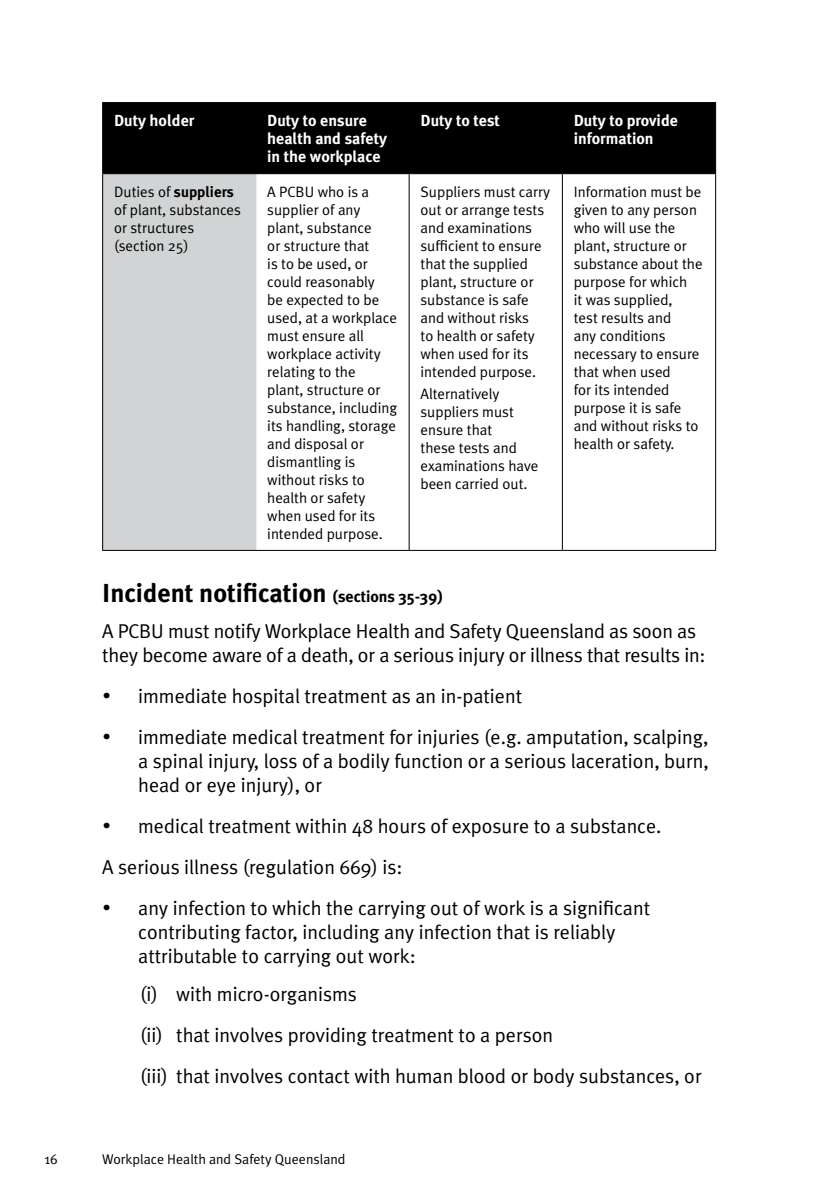
<style>
.page{position:relative;width:840px;height:1191px;background:#fff}
.page>*{position:absolute;margin:0;border:0;box-sizing:border-box;transform-origin:0 0}
.t1{font:700 26px "Meta Plus";color:#000}
.t2{font:20px/24px "Meta Plus Normal";color:#000}
.t3{font:700 16px/18px "Meta Plus";color:#fff}
.t4{font:15px/18px "Meta Plus Normal";color:#000}
.t5{font:700 15px "Meta Plus";color:#000}
.t6{font:14px "Meta Plus Normal";color:#000}
.s1{font-family:"Meta Plus Normal";font-weight:400}
.s2{font-size:16px}
</style>
<div class="page">
<div style="left:103px;top:103px;width:611px;height:70px;background:#000"></div>
<div style="left:103px;top:174px;width:153px;height:376px;background:#d1d3d4"></div>
<hr style="left:255px;top:103px;width:1px;height:70px;background:#000">
<hr style="left:408px;top:103px;width:1px;height:70px;background:#000">
<hr style="left:561px;top:103px;width:1px;height:70px;background:#000">
<hr style="left:408px;top:174px;width:1px;height:376px;background:#000">
<hr style="left:561px;top:174px;width:1px;height:376px;background:#000">
<hr style="left:102px;top:102px;width:154px;height:1px;background:#000">
<hr style="left:102px;top:103px;width:1px;height:70px;background:#000">
<hr style="left:256px;top:102px;width:153px;height:1px;background:#000">
<hr style="left:409px;top:102px;width:153px;height:1px;background:#000">
<hr style="left:562px;top:102px;width:153px;height:1px;background:#000">
<hr style="left:714px;top:103px;width:1px;height:70px;background:#000">
<hr style="left:102px;top:173px;width:154px;height:1px;background:#000">
<hr style="left:102px;top:174px;width:1px;height:376px;background:#000">
<hr style="left:256px;top:173px;width:153px;height:1px;background:#000">
<hr style="left:409px;top:173px;width:153px;height:1px;background:#000">
<hr style="left:562px;top:173px;width:153px;height:1px;background:#000">
<hr style="left:714px;top:174px;width:1px;height:376px;background:#000">
<hr style="left:102px;top:550px;width:154px;height:1px;background:#000">
<hr style="left:256px;top:550px;width:153px;height:1px;background:#000">
<hr style="left:409px;top:550px;width:153px;height:1px;background:#000">
<hr style="left:562px;top:550px;width:153px;height:1px;background:#000">
<p class="t3" style="left:114px;top:112px;width:82px">Duty holder</p>
<p class="t3" style="left:267px;top:112px;width:121px">Duty to ensure health and safety in the workplace</p>
<p class="t3" style="left:420px;top:112px;width:81px">Duty to test</p>
<p class="t3" style="left:573px;top:112px;width:106px">Duty to provide information</p>
<p class="t5" style="left:114px;top:183px;width:121px"><span class="s1">Duties of</span> suppliers</p>
<p class="t4" style="left:114px;top:200px;width:128px">of plant, substances or structures (section 25)</p>
<p class="t4" style="left:267px;top:182px;width:131px">A PCBU who is a supplier of any plant, substance<br>or structure that<br>is to be used, or could reasonably<br>be expected to be used, at a workplace must ensure all workplace activity relating to the<br>plant, structure or substance, including its handling, storage and disposal or dismantling is without risks to health or safety when used for its intended purpose.</p>
<p class="t4" style="left:420px;top:182px;width:131px">Suppliers must carry out or arrange tests and examinations sufficient to ensure that the supplied plant, structure or substance is safe and without risks<br>to health or safety when used for its intended purpose.</p>
<p class="t4" style="left:573px;top:182px;width:130px">Information must be given to any person who will use the plant, structure or substance about the purpose for which<br>it was supplied,<br>test results and<br>any conditions necessary to ensure that when used<br>for its intended purpose it is safe and without risks to health or safety.</p>
<p class="t4" style="left:420px;top:384px;width:119px">Alternatively suppliers must ensure that<br>these tests and examinations have been carried out.</p>
<h1 class="t1" style="left:102px;top:578px;width:342px">Incident notification <span class="s2">(sections 35-39)</span></h1>
<h2 class="t2" style="left:102px;top:618px;width:604px">A PCBU must notify Workplace Health and Safety Queensland as soon as they become aware of a death, or a serious injury or illness that results in:</h2>
<h2 class="t2" style="left:102px;top:683px;width:421px">• immediate hospital treatment as an in-patient</h2>
<h2 class="t2" style="left:138px;top:724px;width:571px;text-align:justify;text-indent:-36px">• immediate medical treatment for injuries (e.g. amputation, scalping, a spinal injury, loss of a bodily function or a serious laceration, burn, head or eye injury), or</h2>
<h2 class="t2" style="left:102px;top:805px;width:560px;line-height:41px">• medical treatment within 48 hours of exposure to a substance.<br>A serious illness (regulation 669) is:</h2>
<h2 class="t2" style="left:138px;top:895px;width:513px;text-indent:-36px">• any infection to which the carrying out of work is a significant contributing factor, including any infection that is reliably attributable to carrying out work:</h2>
<h2 class="t2" style="left:140px;top:973px;width:562px;line-height:41px">(i) with micro-organisms<br>(ii) that involves providing treatment to a person<br>(iii) that involves contact with human blood or body substances, or</h2>
<p class="t6" style="left:44px;top:1150px;width:15px">16</p>
<p class="t6" style="left:102px;top:1150px;width:245px">Workplace Health and Safety Queensland</p>
</div>
